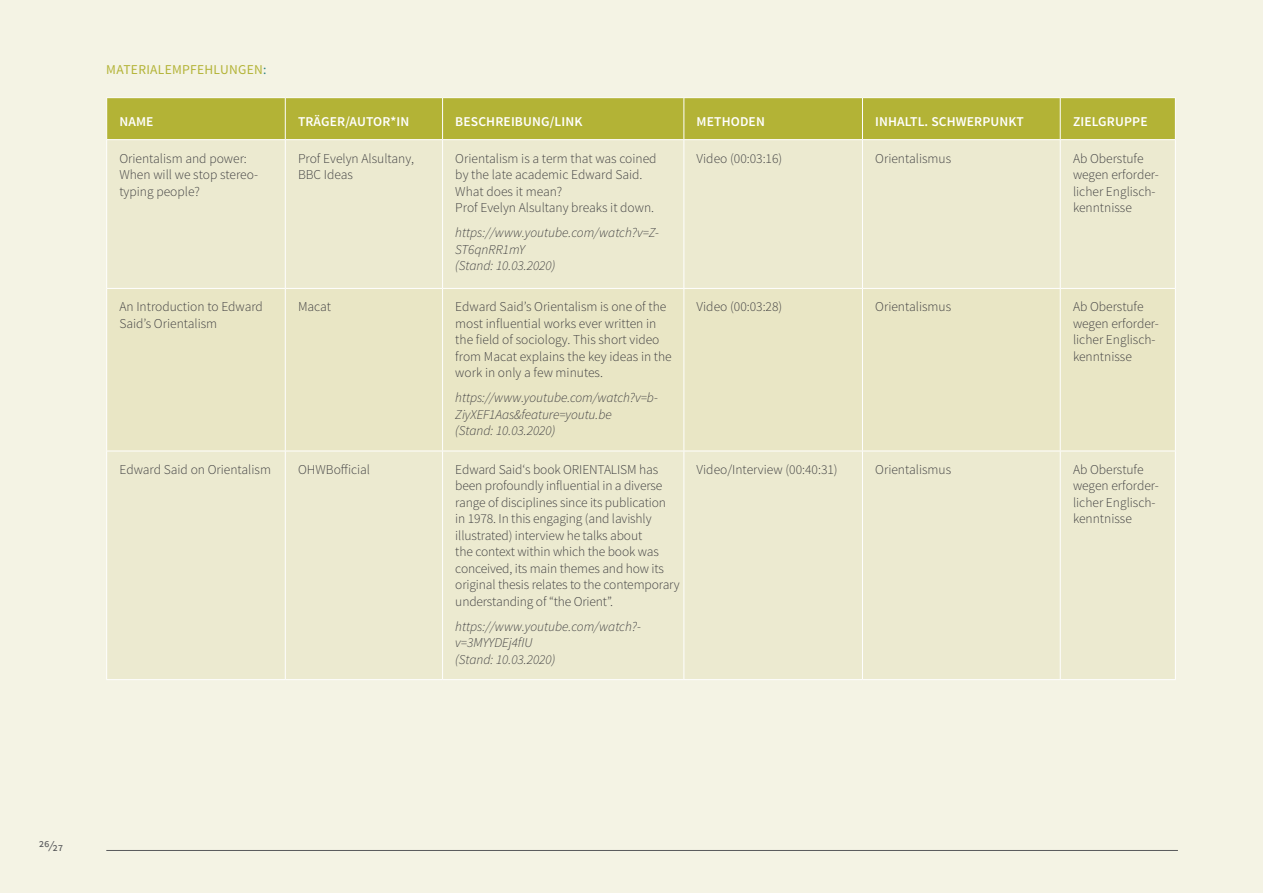
<style>
.page{position:relative;width:1263px;height:893px;background:#f4f3e4}
.page>*{position:absolute;margin:0;border:0;box-sizing:border-box;transform-origin:0 0}
.t1{font:15px "Source Sans Pro";color:#58595b}
.t2{font:300 13.5px/16.5px "Source Sans Pro";color:#414042}
.t3{font:italic 300 13.5px/16.5px "Source Sans Pro";color:#414042}
.t4{font:600 13.5px "Source Sans Pro";letter-spacing:.01em;color:#fff}
.t5{font:13.5px "Source Sans Pro";letter-spacing:.02em;color:#b3b336}
.s1{color:#2c8384}
</style>
<div class="page">
<div style="left:107px;top:98px;width:1068px;height:41px;background:#b3b336"></div>
<div style="left:107px;top:140px;width:1068px;height:539px;background:#ecead0"></div>
<div style="left:107px;top:289px;width:1068px;height:162px;background:#e9e6c5"></div>
<hr style="left:106px;top:97px;width:179px;height:1px;background:#fff">
<hr style="left:106px;top:98px;width:1px;height:41px;background:#fff">
<hr style="left:285px;top:97px;width:158px;height:1px;background:#fff">
<hr style="left:285px;top:98px;width:1px;height:41px;background:#fff">
<hr style="left:443px;top:97px;width:241px;height:1px;background:#fff">
<hr style="left:442px;top:98px;width:1px;height:41px;background:#fff">
<hr style="left:684px;top:97px;width:178px;height:1px;background:#fff">
<hr style="left:683px;top:98px;width:1px;height:41px;background:#fff">
<hr style="left:862px;top:97px;width:198px;height:1px;background:#fff">
<hr style="left:862px;top:98px;width:1px;height:41px;background:#fff">
<hr style="left:1060px;top:97px;width:116px;height:1px;background:#fff">
<hr style="left:1060px;top:98px;width:1px;height:41px;background:#fff">
<hr style="left:1175px;top:98px;width:1px;height:41px;background:#fff">
<hr style="left:106px;top:139px;width:179px;height:1px;background:#fff">
<hr style="left:106px;top:140px;width:1px;height:148px;background:#fff">
<hr style="left:285px;top:139px;width:158px;height:1px;background:#fff">
<hr style="left:285px;top:140px;width:1px;height:148px;background:#fff">
<hr style="left:443px;top:139px;width:241px;height:1px;background:#fff">
<hr style="left:442px;top:140px;width:1px;height:148px;background:#fff">
<hr style="left:684px;top:139px;width:178px;height:1px;background:#fff">
<hr style="left:683px;top:140px;width:1px;height:148px;background:#fff">
<hr style="left:862px;top:139px;width:198px;height:1px;background:#fff">
<hr style="left:862px;top:140px;width:1px;height:148px;background:#fff">
<hr style="left:1060px;top:139px;width:116px;height:1px;background:#fff">
<hr style="left:1060px;top:140px;width:1px;height:148px;background:#fff">
<hr style="left:1175px;top:140px;width:1px;height:148px;background:#fff">
<hr style="left:106px;top:288px;width:179px;height:1px;background:#fff">
<hr style="left:106px;top:289px;width:1px;height:162px;background:#fff">
<hr style="left:285px;top:288px;width:158px;height:1px;background:#fff">
<hr style="left:285px;top:289px;width:1px;height:162px;background:#fff">
<hr style="left:443px;top:288px;width:241px;height:1px;background:#fff">
<hr style="left:442px;top:289px;width:1px;height:162px;background:#fff">
<hr style="left:684px;top:288px;width:178px;height:1px;background:#fff">
<hr style="left:683px;top:289px;width:1px;height:162px;background:#fff">
<hr style="left:862px;top:288px;width:198px;height:1px;background:#fff">
<hr style="left:862px;top:289px;width:1px;height:162px;background:#fff">
<hr style="left:1060px;top:288px;width:116px;height:1px;background:#fff">
<hr style="left:1060px;top:289px;width:1px;height:162px;background:#fff">
<hr style="left:1175px;top:289px;width:1px;height:162px;background:#fff">
<hr style="left:106px;top:451px;width:179px;height:1px;background:#fff">
<hr style="left:106px;top:451px;width:1px;height:228px;background:#fff">
<hr style="left:285px;top:451px;width:158px;height:1px;background:#fff">
<hr style="left:285px;top:451px;width:1px;height:228px;background:#fff">
<hr style="left:443px;top:451px;width:241px;height:1px;background:#fff">
<hr style="left:442px;top:451px;width:1px;height:228px;background:#fff">
<hr style="left:684px;top:451px;width:178px;height:1px;background:#fff">
<hr style="left:683px;top:451px;width:1px;height:228px;background:#fff">
<hr style="left:862px;top:451px;width:198px;height:1px;background:#fff">
<hr style="left:862px;top:451px;width:1px;height:228px;background:#fff">
<hr style="left:1060px;top:451px;width:116px;height:1px;background:#fff">
<hr style="left:1060px;top:451px;width:1px;height:228px;background:#fff">
<hr style="left:1175px;top:451px;width:1px;height:228px;background:#fff">
<hr style="left:106px;top:679px;width:179px;height:1px;background:#fff">
<hr style="left:285px;top:679px;width:158px;height:1px;background:#fff">
<hr style="left:443px;top:679px;width:241px;height:1px;background:#fff">
<hr style="left:684px;top:679px;width:178px;height:1px;background:#fff">
<hr style="left:862px;top:679px;width:198px;height:1px;background:#fff">
<hr style="left:1060px;top:679px;width:116px;height:1px;background:#fff">
<hr style="left:106px;top:850px;width:1072px;height:1px;background:#58595b">
<p class="t5" style="left:106px;top:61px;width:33px">MATERIA</p>
<p class="t5" style="left:158px;top:61px;width:16px">LEMPFEH</p>
<p class="t5" style="left:214px;top:61px;width:54px">LUNGEN<span class="s1">:</span></p>
<p class="t4" style="left:119px;top:113px;width:34px">NAME</p>
<p class="t4" style="left:298px;top:113px;width:113px">TRÄGER/AUTOR*I N</p>
<p class="t4" style="left:455px;top:113px;width:129px">BESCHREI BUNG/LI NK</p>
<p class="t4" style="left:697px;top:113px;width:70px">METHODEN</p>
<p class="t4" style="left:875px;top:113px;width:150px">INHALTL. SCHWERPUNKT</p>
<p class="t4" style="left:1073px;top:113px;width:76px">ZI ELGRUPPE</p>
<p class="t2" style="left:119px;top:150px;width:139px">Orientalism and power:<br>When will we stop stereo&shy;typing people?</p>
<p class="t2" style="left:298px;top:150px;width:117px">Prof Evelyn Alsultany,<br>BBC Ideas</p>
<p class="t2" style="left:455px;top:150px;width:203px">Orientalism is a term that was coined by the late academic Edward Said.<br>What does it mean?<br>Prof Evelyn Alsultany breaks it down.</p>
<p class="t3" style="left:455px;top:224px;width:205px">https://www.youtube.com/watch?v=Z-<br>ST6qnRR1mY<br>(Stand: 10.03.2020)</p>
<p class="t2" style="left:697px;top:150px;width:87px">Video (00:03:16)</p>
<p class="t2" style="left:875px;top:150px;width:77px">Orientalismus</p>
<p class="t2" style="left:1073px;top:150px;width:87px">Ab Oberstufe wegen erforder&shy;licher Englisch&shy;kenntnisse</p>
<p class="t2" style="left:119px;top:299px;width:145px">An Introduction to Edward<br>Said’s Orientalism</p>
<p class="t2" style="left:298px;top:299px;width:35px">Macat</p>
<p class="t2" style="left:455px;top:299px;width:218px">Edward Said’s Orientalism is one of the most influential works ever written in the field of sociology. This short video from Macat explains the key ideas in the work in only a few minutes.</p>
<p class="t3" style="left:455px;top:390px;width:204px">https://www.youtube.com/watch?v=b-<br>ZiyXEF1Aas&amp;feature=youtu.be<br>(Stand: 10.03.2020)</p>
<p class="t2" style="left:119px;top:461px;width:153px">Edward Said on Orientalism</p>
<p class="t2" style="left:298px;top:461px;width:74px">OHWBofficial</p>
<p class="t2" style="left:455px;top:461px;width:226px">Edward Said‘s book ORIENTALISM has been profoundly influential in a diverse range of disciplines since its publication<br>in 1978. In this engaging (and lavishly illustrated) interview he talks about<br>the context within which the book was conceived, its main themes and how its original thesis relates to the contemporary understanding of “the Orient”.</p>
<p class="t3" style="left:455px;top:618px;width:187px">https://www.youtube.com/watch?- v=3MYYDEj4fIU<br>(Stand: 10.03.2020)</p>
<p class="t2" style="left:697px;top:299px;width:87px">Video (00:03:28)</p>
<p class="t2" style="left:875px;top:299px;width:77px">Orientalismus</p>
<p class="t2" style="left:1073px;top:299px;width:87px">Ab Oberstufe wegen erforder&shy;licher Englisch&shy;kenntnisse</p>
<p class="t2" style="left:697px;top:461px;width:143px">Video/Interview (00:40:31)</p>
<p class="t2" style="left:875px;top:461px;width:77px">Orientalismus</p>
<p class="t2" style="left:1073px;top:461px;width:87px">Ab Oberstufe wegen erforder&shy;licher Englisch&shy;kenntnisse</p>
<p class="t1" style="left:39px;top:837px;width:26px">26/27</p>
</div>
